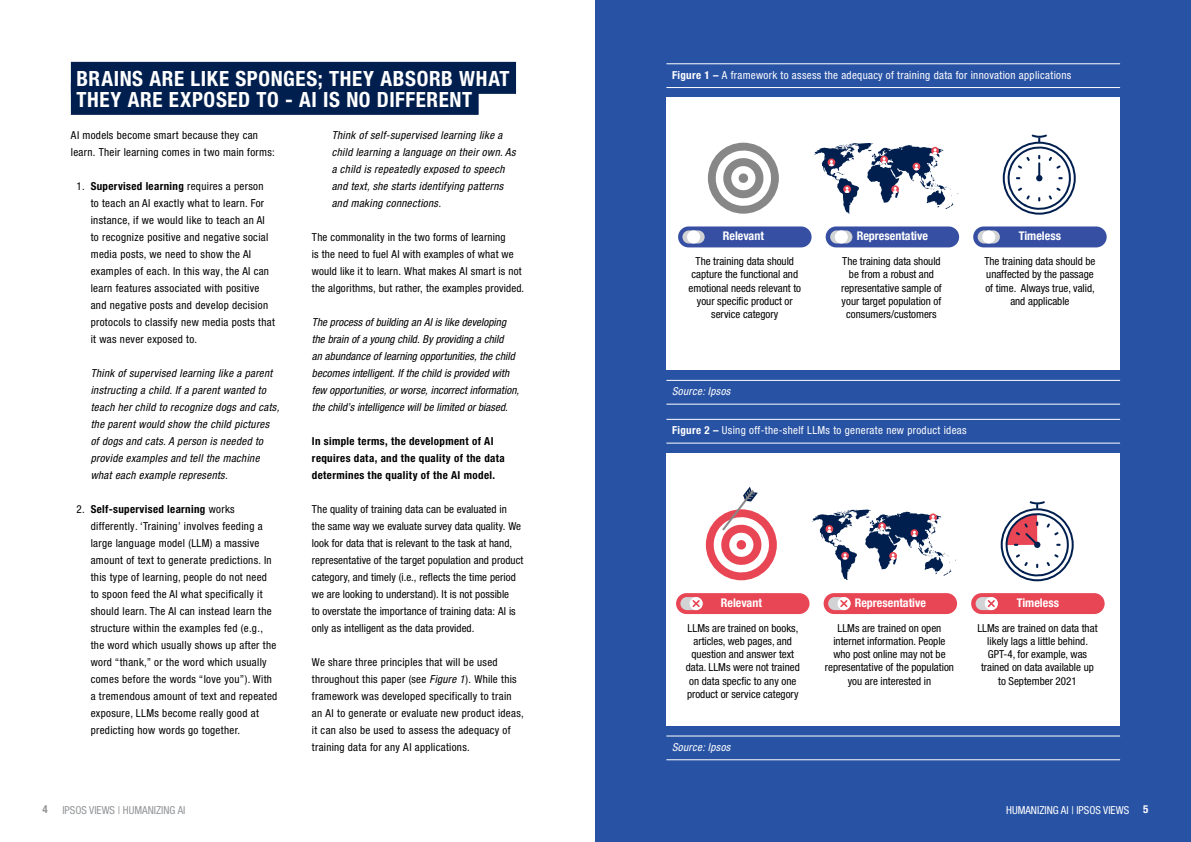
<style>
.page{position:relative;width:1191px;height:842px;background:#fff}
.page>*{position:absolute;margin:0;border:0;box-sizing:border-box;transform-origin:0 0}
.t1{font:700 condensed 21px/21px "Helvetica Neue LT Pro";letter-spacing:.03em;color:#fff}
.t2{font:700 condensed 12px "Helvetica Neue LT Pro";color:#fff}
.t3{font:condensed 11px/17px "Helvetica Neue LT Pro";letter-spacing:.02em;color:#000}
.t4{font:condensed 11px/13.2px "Helvetica Neue LT Pro";color:#000;text-align:center}
.t5{font:italic condensed 11px/17px "Helvetica Neue LT Pro";letter-spacing:.03em;color:#000}
.t6{font:italic condensed 11px/17px "Helvetica Neue LT Pro";letter-spacing:.005em;color:#000}
.t7{font:condensed 11px "Helvetica Neue LT Pro";letter-spacing:.03em;color:#fff}
.t8{font:700 condensed 11px/17px "Helvetica Neue LT Pro";letter-spacing:.035em;color:#000}
.t9{font:italic condensed 11px "Helvetica Neue LT Pro";letter-spacing:.03em;color:#fff}
.t10{font:condensed 11px "Helvetica Neue LT Pro";color:#939598}
.t11{font:condensed 11px "Helvetica Neue LT Pro";color:#fff}
.t12{font:700 condensed 11px "Helvetica Neue LT Pro";color:#939598}
.t13{font:700 condensed 11px "Helvetica Neue LT Pro";color:#fff}
.s1{font-weight:700}
.s2{font-style:italic}
</style>
<div class="page">
<div style="left:71px;top:62px;width:445px;height:32px;background:#001f4e"></div>
<div style="left:71px;top:83px;width:407px;height:32px;background:#001f4e"></div>
<div style="left:596px;top:0;width:595px;height:842px;background:#2852a4"></div>
<hr style="left:666px;top:87px;width:454px;height:1px;background:#fff">
<hr style="left:666px;top:64px;width:454px;height:1px;background:#fff">
<hr style="left:666px;top:443px;width:454px;height:1px;background:#fff">
<hr style="left:666px;top:419px;width:454px;height:1px;background:#fff">
<hr style="left:666px;top:404px;width:454px;height:1px;background:#fff">
<hr style="left:666px;top:380px;width:454px;height:1px;background:#fff">
<hr style="left:666px;top:759px;width:454px;height:1px;background:#fff">
<hr style="left:666px;top:736px;width:454px;height:1px;background:#fff">
<div style="left:666px;top:453px;width:454px;height:273px;background:#fff"></div>
<div style="left:676px;top:593px;width:133px;height:21px;background:#e94655;border-radius:10px"></div>
<div style="left:823px;top:593px;width:134px;height:21px;background:#e94655;border-radius:10px"></div>
<div style="left:971px;top:593px;width:133px;height:21px;background:#e94655;border-radius:10px"></div>
<div style="left:680px;top:597px;width:22px;height:13px;background:#d1d3d4;border-radius:7px"></div>
<svg style="left:689px;top:597px;width:13px;height:13px"></svg>
<div style="left:828px;top:597px;width:22px;height:13px;background:#d1d3d4;border-radius:7px"></div>
<svg style="left:837px;top:597px;width:13px;height:13px"></svg>
<div style="left:975px;top:597px;width:22px;height:13px;background:#d1d3d4;border-radius:7px"></div>
<svg style="left:984px;top:597px;width:13px;height:13px"></svg>
<svg style="left:1000px;top:501px;width:74px;height:81px"></svg>
<svg style="left:691px;top:598px;width:10px;height:11px"></svg>
<svg style="left:838px;top:598px;width:11px;height:11px"></svg>
<svg style="left:986px;top:598px;width:10px;height:11px"></svg>
<svg style="left:811px;top:510px;width:145px;height:70px"></svg>
<svg style="left:706px;top:487px;width:71px;height:93px"></svg>
<div style="left:666px;top:97px;width:454px;height:272px;background:#fff"></div>
<div style="left:678px;top:226px;width:133px;height:21px;background:#374fa2;border-radius:10px"></div>
<div style="left:825px;top:226px;width:134px;height:21px;background:#374fa2;border-radius:10px"></div>
<div style="left:973px;top:226px;width:133px;height:21px;background:#374fa2;border-radius:10px"></div>
<div style="left:682px;top:230px;width:22px;height:13px;background:#d1d3d4;border-radius:7px"></div>
<div style="left:687px;top:230px;width:13px;height:13px;background:#fff;border-radius:50%"></div>
<div style="left:830px;top:230px;width:22px;height:13px;background:#d1d3d4;border-radius:7px"></div>
<div style="left:834px;top:230px;width:14px;height:13px;background:#fff;border-radius:50%"></div>
<svg style="left:977px;top:230px;width:23px;height:13px"></svg>
<div style="left:982px;top:230px;width:13px;height:13px;background:#fff;border-radius:50%"></div>
<svg style="left:1002px;top:134px;width:74px;height:81px"></svg>
<svg style="left:708px;top:143px;width:71px;height:71px"></svg>
<svg style="left:814px;top:143px;width:144px;height:70px"></svg>
<h1 class="t1" style="left:77px;top:68px;width:435px">BRAINS ARE LIKE SPONGES; THEY ABSORB WHAT<br>THEY ARE EXPOSED TO - AI IS NO DIFFERENT</h1>
<p class="t3" style="left:71px;top:126px;width:205px">AI models become smart because they can learn. Their learning comes in two main forms:</p>
<p class="t3" style="left:91px;top:177px;width:186px;text-indent:-14px">1. <span class="s1">Supervised learning</span> requires a person<br>to teach an AI exactly what to learn. For instance, if we would like to teach an AI to recognize positive and negative social media posts, we need to show the AI examples of each. In this way, the AI can learn features associated with positive and negative posts and develop decision protocols to classify new media posts that it was never exposed to.</p>
<p class="t5" style="left:91px;top:364px;width:190px">Think of supervised learning like a parent instructing a child. If a parent wanted to teach her child to recognize dogs and cats, the parent would show the child pictures of dogs and cats. A person is needed to provide examples and tell the machine what each example represents.</p>
<p class="t3" style="left:91px;top:500px;width:188px;text-indent:-14px">2. <span class="s1">Self-supervised learning</span> works differently. ‘Training’ involves feeding a large language model (LLM) a massive amount of text to generate predictions. In this type of learning, people do not need to spoon feed the AI what specifically it should learn. The AI can instead learn the structure within the examples fed (e.g., the word which usually shows up after the word “thank,” or the word which usually comes before the words “love you”). With a tremendous amount of text and repeated exposure, LLMs become really good at predicting how words go together.</p>
<p class="t5" style="left:332px;top:126px;width:185px">Think of self-supervised learning like a child learning a language on their own. As a child is repeatedly exposed to speech and text, she starts identifying patterns and making connections.</p>
<p class="t3" style="left:312px;top:228px;width:214px">The commonality in the two forms of learning<br>is the need to fuel AI with examples of what we would like it to learn. What makes AI smart is not the algorithms, but rather, the examples provided.</p>
<p class="t6" style="left:312px;top:313px;width:209px">The process of building an AI is like developing the brain of a young child. By providing a child<br>an abundance of learning opportunities, the child becomes intelligent. If the child is provided with few opportunities, or worse, incorrect information, the child’s intelligence will be limited or biased.</p>
<p class="t8" style="left:312px;top:432px;width:194px">In simple terms, the development of AI requires data, and the quality of the data determines the quality of the AI model.</p>
<p class="t3" style="left:312px;top:500px;width:213px">The quality of training data can be evaluated in<br>the same way we evaluate survey data quality. We look for data that is relevant to the task at hand, representative of the target population and product category, and timely (i.e., reflects the time period we are looking to understand). It is not possible<br>to overstate the importance of training data: AI is only as intelligent as the data provided.</p>
<p class="t3" style="left:312px;top:653px;width:213px">We share three principles that will be used throughout this paper (see <span class="s2">Figure 1</span>). While this framework was developed specifically to train an AI to generate or evaluate new product ideas, it can also be used to assess the adequacy of training data for any AI applications.</p>
<p class="t7" style="left:672px;top:68px;width:401px"><span class="s1">Figure 1 –</span> A framework to assess the adequacy of training data for innovation applications</p>
<p class="t2" style="left:723px;top:229px;width:43px">Relevant</p>
<p class="t2" style="left:856px;top:229px;width:73px">Representative</p>
<p class="t2" style="left:1018px;top:229px;width:44px">Timeless</p>
<p class="t4" style="left:688px;top:255px;width:114px">The training data should capture the functional and emotional needs relevant to your specific product or service category</p>
<p class="t4" style="left:841px;top:255px;width:102px">The training data should be from a robust and representative sample of your target population of consumers/customers</p>
<p class="t4" style="left:984px;top:255px;width:113px">The training data should be unaffected by the passage of time. Always true, valid, and applicable</p>
<p class="t9" style="left:672px;top:385px;width:60px">Source: Ipsos</p>
<p class="t7" style="left:672px;top:424px;width:296px"><span class="s1">Figure 2 –</span> Using off-the-shelf LLMs to generate new product ideas</p>
<p class="t2" style="left:721px;top:595px;width:43px">Relevant</p>
<p class="t2" style="left:854px;top:595px;width:73px">Representative</p>
<p class="t2" style="left:1016px;top:595px;width:44px">Timeless</p>
<p class="t4" style="left:686px;top:621px;width:115px">LLMs are trained on books, articles, web pages, and question and answer text data. LLMs were not trained on data specfic to any one product or service category</p>
<p class="t4" style="left:825px;top:621px;width:131px">LLMs are trained on open internet information. People who post online may not be representative of the population you are interested in</p>
<p class="t4" style="left:977px;top:621px;width:122px">LLMs are trained on data that likely lags a little behind.<br>GPT-4, for example, was trained on data available up to September 2021</p>
<p class="t9" style="left:672px;top:741px;width:60px">Source: Ipsos</p>
<p class="t12" style="left:43px;top:803px;width:7px">4</p>
<p class="t10" style="left:62px;top:803px;width:125px">IPSOS VIEWS | HUMANIZING AI</p>
<p class="t11" style="left:1006px;top:803px;width:125px">HUMANIZING AI | IPSOS VIEWS</p>
<p class="t13" style="left:1143px;top:803px;width:7px">5</p>
</div>
